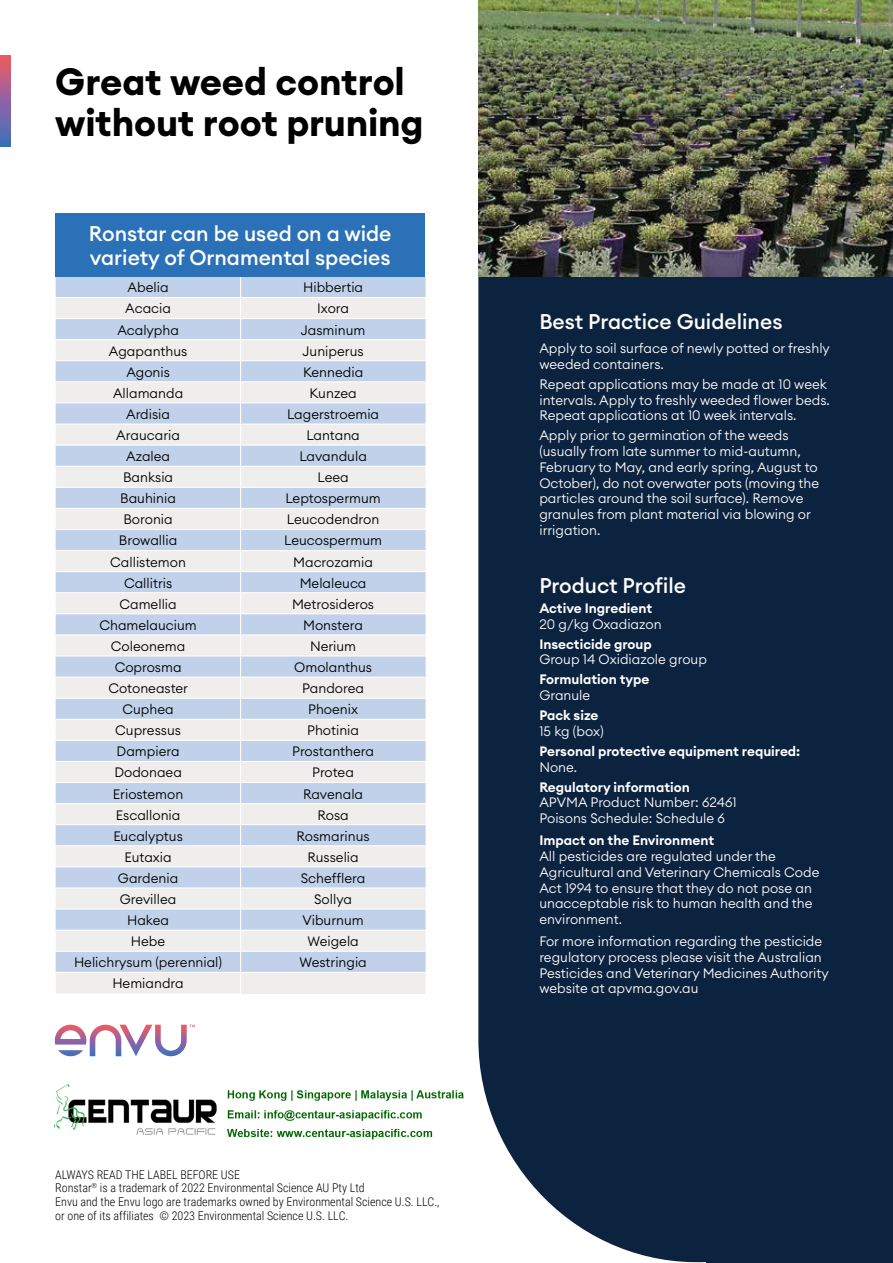
<style>
.page{position:relative;width:893px;height:1263px;background:#fff}
.page>*{position:absolute;margin:0;border:0;box-sizing:border-box;transform-origin:0 0}
.t1{font:700 37.5px/41.2px "Euclid Circular A";letter-spacing:-.005em;color:#000}
.t2{font:500 21px/24px "Euclid Circular A";color:#fff}
.t3{font:300 13.5px/15.8px "Euclid Circular A";color:#fff}
.t4{font:300 13.5px/21.1px "Euclid Circular A";color:#000;text-align:center}
.t5{font:600 13.5px "Euclid Circular A";color:#fff}
.t6{font:300 12px/13.6px "Roboto Condensed";color:#000}
</style>
<div class="page">
<div style="left:478px;top:276px;width:415px;height:987px;background:#0c233f"></div>
<svg style="left:0;top:55px;width:11px;height:92px"></svg>
<svg style="left:55px;top:1025px;width:140px;height:31px"></svg>
<div style="left:56px;top:276px;width:184px;height:21px;background:#c0d1e9"></div>
<svg style="left:56px;top:298px;width:184px;height:695px;background:#d8e0eb"></svg>
<hr style="left:56px;top:318px;width:185px;height:1px;background:#fff">
<hr style="left:56px;top:339px;width:185px;height:1px;background:#fff">
<hr style="left:56px;top:360px;width:185px;height:1px;background:#fff">
<hr style="left:56px;top:381px;width:185px;height:1px;background:#fff">
<hr style="left:56px;top:403px;width:185px;height:1px;background:#fff">
<hr style="left:56px;top:424px;width:185px;height:1px;background:#fff">
<hr style="left:56px;top:445px;width:185px;height:1px;background:#fff">
<hr style="left:56px;top:466px;width:185px;height:1px;background:#fff">
<hr style="left:56px;top:487px;width:185px;height:1px;background:#fff">
<hr style="left:56px;top:508px;width:185px;height:1px;background:#fff">
<hr style="left:56px;top:529px;width:185px;height:1px;background:#fff">
<hr style="left:56px;top:550px;width:185px;height:1px;background:#fff">
<hr style="left:56px;top:571px;width:185px;height:1px;background:#fff">
<hr style="left:56px;top:592px;width:185px;height:1px;background:#fff">
<hr style="left:56px;top:613px;width:185px;height:1px;background:#fff">
<hr style="left:56px;top:634px;width:185px;height:1px;background:#fff">
<hr style="left:56px;top:656px;width:185px;height:1px;background:#fff">
<hr style="left:56px;top:677px;width:185px;height:1px;background:#fff">
<hr style="left:56px;top:698px;width:185px;height:1px;background:#fff">
<hr style="left:56px;top:719px;width:185px;height:1px;background:#fff">
<hr style="left:56px;top:740px;width:185px;height:1px;background:#fff">
<hr style="left:56px;top:761px;width:185px;height:1px;background:#fff">
<hr style="left:56px;top:782px;width:185px;height:1px;background:#fff">
<hr style="left:56px;top:803px;width:185px;height:1px;background:#fff">
<hr style="left:56px;top:824px;width:185px;height:1px;background:#fff">
<hr style="left:56px;top:845px;width:185px;height:1px;background:#fff">
<hr style="left:56px;top:866px;width:185px;height:1px;background:#fff">
<hr style="left:56px;top:887px;width:185px;height:1px;background:#fff">
<hr style="left:56px;top:909px;width:185px;height:1px;background:#fff">
<hr style="left:56px;top:930px;width:185px;height:1px;background:#fff">
<hr style="left:56px;top:951px;width:185px;height:1px;background:#fff">
<hr style="left:56px;top:972px;width:185px;height:1px;background:#fff">
<div style="left:241px;top:276px;width:185px;height:21px;background:#c0d1e9"></div>
<svg style="left:241px;top:298px;width:185px;height:696px;background:#d8e0eb"></svg>
<hr style="left:240px;top:318px;width:186px;height:1px;background:#fff">
<hr style="left:240px;top:339px;width:186px;height:1px;background:#fff">
<hr style="left:240px;top:360px;width:186px;height:1px;background:#fff">
<hr style="left:240px;top:381px;width:186px;height:1px;background:#fff">
<hr style="left:240px;top:403px;width:186px;height:1px;background:#fff">
<hr style="left:240px;top:424px;width:186px;height:1px;background:#fff">
<hr style="left:240px;top:445px;width:186px;height:1px;background:#fff">
<hr style="left:240px;top:466px;width:186px;height:1px;background:#fff">
<hr style="left:240px;top:487px;width:186px;height:1px;background:#fff">
<hr style="left:240px;top:508px;width:186px;height:1px;background:#fff">
<hr style="left:240px;top:529px;width:186px;height:1px;background:#fff">
<hr style="left:240px;top:550px;width:186px;height:1px;background:#fff">
<hr style="left:240px;top:571px;width:186px;height:1px;background:#fff">
<hr style="left:240px;top:592px;width:186px;height:1px;background:#fff">
<hr style="left:240px;top:613px;width:186px;height:1px;background:#fff">
<hr style="left:240px;top:634px;width:186px;height:1px;background:#fff">
<hr style="left:240px;top:656px;width:186px;height:1px;background:#fff">
<hr style="left:240px;top:677px;width:186px;height:1px;background:#fff">
<hr style="left:240px;top:698px;width:186px;height:1px;background:#fff">
<hr style="left:240px;top:719px;width:186px;height:1px;background:#fff">
<hr style="left:240px;top:740px;width:186px;height:1px;background:#fff">
<hr style="left:240px;top:761px;width:186px;height:1px;background:#fff">
<hr style="left:240px;top:782px;width:186px;height:1px;background:#fff">
<hr style="left:240px;top:803px;width:186px;height:1px;background:#fff">
<hr style="left:240px;top:824px;width:186px;height:1px;background:#fff">
<hr style="left:240px;top:845px;width:186px;height:1px;background:#fff">
<hr style="left:240px;top:866px;width:186px;height:1px;background:#fff">
<hr style="left:240px;top:887px;width:186px;height:1px;background:#fff">
<hr style="left:240px;top:909px;width:186px;height:1px;background:#fff">
<hr style="left:240px;top:930px;width:186px;height:1px;background:#fff">
<hr style="left:240px;top:951px;width:186px;height:1px;background:#fff">
<hr style="left:240px;top:972px;width:186px;height:1px;background:#fff">
<div style="left:55px;top:213px;width:370px;height:63px;background:#2b71b8"></div>
<img style="left:478px;top:0;width:415px;height:276px">
<img style="left:53px;top:1084px;width:411px;height:56px">
<h1 class="t1" style="left:55px;top:61px;width:370px">Great weed control without root pruning</h1>
<h2 class="t2" style="left:89px;top:221px;width:304px">Ronstar can be used on a wide variety of Ornamental species</h2>
<p class="t4" style="left:74px;top:277px;width:150px">Abelia<br>Acacia<br>Acalypha<br>Agapanthus<br>Agonis<br>Allamanda<br>Ardisia<br>Araucaria<br>Azalea<br>Banksia<br>Bauhinia<br>Boronia<br>Browallia<br>Callistemon<br>Callitris<br>Camellia<br>Chamelaucium<br>Coleonema<br>Coprosma<br>Cotoneaster<br>Cuphea<br>Cupressus<br>Dampiera<br>Dodonaea<br>Eriostemon<br>Escallonia<br>Eucalyptus<br>Eutaxia<br>Gardenia<br>Grevillea<br>Hakea<br>Hebe<br>Helichrysum (perennial)<br>Hemiandra</p>
<p class="t4" style="left:284px;top:277px;width:99px">Hibbertia<br>Ixora<br>Jasminum<br>Juniperus<br>Kennedia<br>Kunzea<br>Lagerstroemia<br>Lantana<br>Lavandula<br>Leea<br>Leptospermum<br>Leucodendron<br>Leucospermum<br>Macrozamia<br>Melaleuca<br>Metrosideros<br>Monstera<br>Nerium<br>Omolanthus<br>Pandorea<br>Phoenix<br>Photinia<br>Prostanthera<br>Protea<br>Ravenala<br>Rosa<br>Rosmarinus<br>Russelia<br>Schefflera<br>Sollya<br>Viburnum<br>Weigela<br>Westringia</p>
<p class="t6" style="left:55px;top:1167px;width:386px">ALWAYS READ THE LABEL BEFORE USE<br>Ronstar<sup>®</sup> is a trademark of 2022 Environmental Science AU Pty Ltd<br>Envu and the Envu logo are trademarks owned by Environmental Science U.S. LLC., or one of its affiliates © 2023 Environmental Science U.S. LLC.</p>
<h2 class="t2" style="left:539px;top:309px;width:245px">Best Practice Guidelines</h2>
<p class="t3" style="left:539px;top:340px;width:292px">Apply to soil surface of newly potted or freshly weeded containers.</p>
<p class="t3" style="left:539px;top:376px;width:292px">Repeat applications may be made at 10 week intervals. Apply to freshly weeded flower beds.<br>Repeat applications at 10 week intervals.</p>
<p class="t3" style="left:539px;top:427px;width:281px">Apply prior to germination of the weeds (usually from late summer to mid-autumn, February to May, and early spring, August to October), do not overwater pots (moving the particles around the soil surface). Remove granules from plant material via blowing or irrigation.</p>
<h2 class="t2" style="left:539px;top:573px;width:148px">Product Profile</h2>
<p class="t5" style="left:539px;top:599px;width:114px">Active Ingredient</p>
<p class="t3" style="left:539px;top:616px;width:124px">20 g/kg Oxadiazon</p>
<p class="t5" style="left:539px;top:635px;width:114px">Insecticide group</p>
<p class="t3" style="left:539px;top:651px;width:169px">Group 14 Oxidiazole group</p>
<p class="t5" style="left:539px;top:671px;width:112px">Formulation type</p>
<p class="t3" style="left:539px;top:687px;width:52px">Granule</p>
<p class="t5" style="left:539px;top:707px;width:61px">Pack size</p>
<p class="t3" style="left:539px;top:723px;width:66px">15 kg (box)</p>
<p class="t5" style="left:539px;top:742px;width:262px">Personal protective equipment required:</p>
<p class="t3" style="left:539px;top:759px;width:39px">None.</p>
<p class="t5" style="left:539px;top:778px;width:152px">Regulatory information</p>
<p class="t3" style="left:539px;top:794px;width:199px">APVMA Product Number: 62461<br>Poisons Schedule: Schedule 6</p>
<p class="t5" style="left:539px;top:832px;width:176px">Impact on the Environment</p>
<p class="t3" style="left:539px;top:848px;width:282px">All pesticides are regulated under the Agricultural and Veterinary Chemicals Code Act 1994 to ensure that they do not pose an unacceptable risk to human health and the environment.</p>
<p class="t3" style="left:539px;top:933px;width:291px">For more information regarding the pesticide regulatory process please visit the Australian Pesticides and Veterinary Medicines Authority website at apvma.gov.au</p>
</div>
